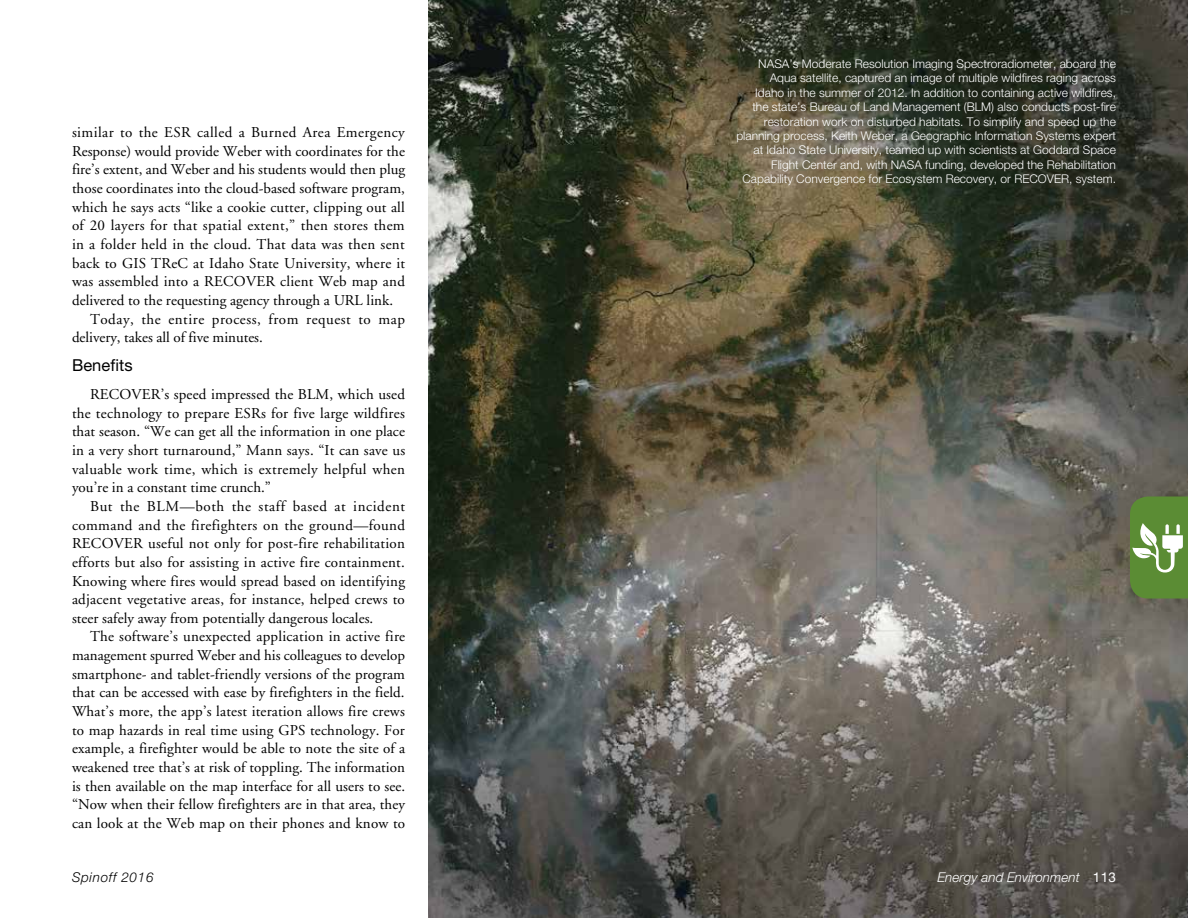
<style>
.page{position:relative;width:1188px;height:918px;background:#fff}
.page>*{position:absolute;margin:0;border:0;box-sizing:border-box;transform-origin:0 0}
.Subhead{font:16.5px "Helvetica Neue";letter-spacing:.005em;color:#000}
.t1{font:15px/18.6px "Adobe Garamond";letter-spacing:.005em;color:#000;text-align:justify}
.t2{font:15px/18.6px "Adobe Garamond";letter-spacing:.035em;color:#000}
.t3{font:italic 300 13.5px "Helvetica Neue";letter-spacing:.005em;color:#fff}
.t4{font:italic 300 13.5px "Helvetica Neue";letter-spacing:.05em;color:#000}
.t5{font:300 12px/14.4px "Helvetica Neue";color:#fff;text-align:right}
.s1{font-weight:400;font-style:normal}
</style>
<div class="page">
<img style="left:429px;top:0;width:759px;height:918px">
<svg style="left:1130px;top:496px;width:58px;height:102px;background:#739c53"></svg>
<p class="t1" style="left:72px;top:123px;width:335px">similar to the ESR called a Burned Area Emergency Response) would provide Weber with coordinates for the fire’s extent, and Weber and his students would then plug those coordinates into the cloud-based software program, which he says acts “like a cookie cutter, clipping out all of 20 layers for that spatial extent,” then stores them in a folder held in the cloud. That data was then sent back to GIS TReC at Idaho State University, where it was assembled into a RECOVER client Web map and delivered to the requesting agency through a URL link.</p>
<p class="t2" style="left:72px;top:310px;width:334px;text-indent:18px">Today, the entire process, from request to map delivery, takes all of five minutes.</p>
<p class="Subhead" style="left:72px;top:356px;width:62px">Benefits</p>
<p class="t1" style="left:72px;top:385px;width:335px;text-indent:18px">RECOVER’s speed impressed the BLM, which used the technology to prepare ESRs for five large wildfires that season. “We can get all the information in one place in a very short turnaround,” Mann says. “It can save us valuable work time, which is extremely helpful when you’re in a constant time crunch.”</p>
<p class="t1" style="left:72px;top:497px;width:335px;text-indent:18px">But the BLM—both the staff based at incident command and the firefighters on the ground—found RECOVER useful not only for post-fire rehabilitation efforts but also for assisting in active fire containment.<br>Knowing where fires would spread based on identifying adjacent vegetative areas, for instance, helped crews to steer safely away from potentially dangerous locales.</p>
<p class="t1" style="left:72px;top:628px;width:335px;text-indent:18px">The software’s unexpected application in active fire management spurred Weber and his colleagues to develop smartphone- and tablet-friendly versions of the program that can be accessed with ease by firefighters in the field.<br>What’s more, the app’s latest iteration allows fire crews to map hazards in real time using GPS technology. For example, a firefighter would be able to note the site of a weakened tree that’s at risk of toppling. The information is then available on the map interface for all users to see. “Now when their fellow firefighters are in that area, they can look at the Web map on their phones and know to</p>
<p class="t5" style="left:736px;top:56px;width:381px">NASA’s Moderate Resolution Imaging Spectroradiometer, aboard the Aqua satellite, captured an image of multiple wildfires raging across<br>Idaho in the summer of 2012. In addition to containing active wildfires, the state’s Bureau of Land Management (BLM) also conducts post-fire restoration work on disturbed habitats. To simplify and speed up the planning process, Keith Weber, a Geographic Information Systems expert at Idaho State University, teamed up with scientists at Goddard Space Flight Center and, with NASA funding, developed the Rehabilitation Capability Convergence for Ecosystem Recovery, or RECOVER, system.</p>
<p class="t4" style="left:72px;top:869px;width:83px">Spinoff 2016</p>
<p class="t3" style="left:937px;top:869px;width:180px">Energy and Environment <span class="s1">113</span></p>
</div>
